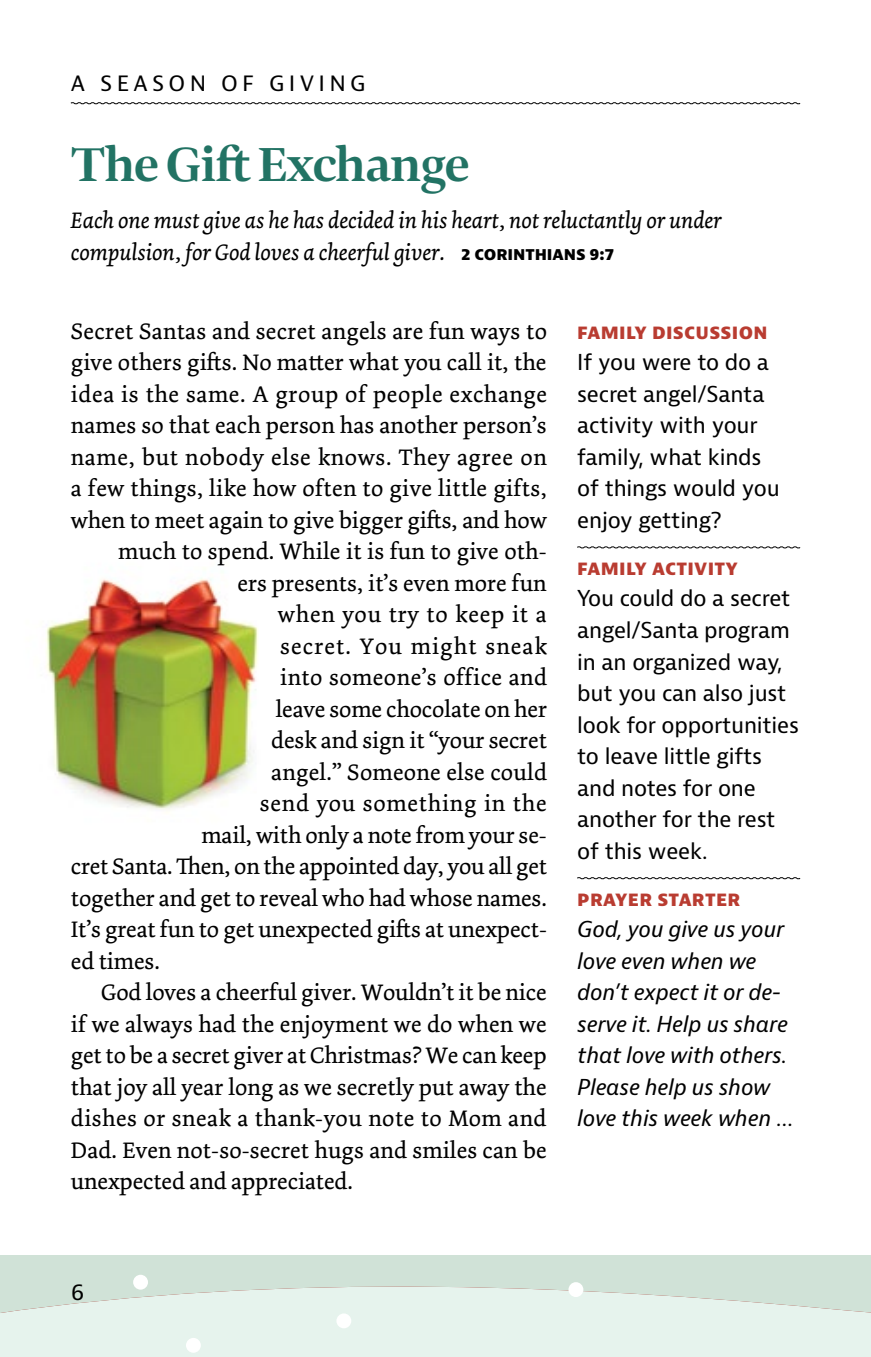
<style>
.page{position:relative;width:871px;height:1357px;background:#fff}
.page>*{position:absolute;margin:0;border:0;box-sizing:border-box;transform-origin:0 0}
.t1{font:700 49.5px "Bennet Display";letter-spacing:-.02em;color:#227364}
.t2{font:23.62px "Dolly Pro";letter-spacing:.005em;color:#000}
.t3{font:italic 23.62px/31.5px "Dolly Pro";letter-spacing:-.005em;color:#000}
.t4{font:23.62px "Dolly Pro";letter-spacing:.025em;color:#000}
.t5{font:23.62px "Dolly Pro";letter-spacing:.03em;color:#000}
.t6{font:23.62px "Dolly Pro";letter-spacing:.045em;color:#000}
.t7{font:22.5px "Bernina Sans";letter-spacing:.19em;color:#000}
.t8{font:21.38px/31.5px "Bernina Sans";letter-spacing:-.01em;color:#000}
.t9{font:italic 21.38px/31.5px "Bernina Sans";letter-spacing:-.01em;color:#000}
.t10{font:800 18px "Bernina Sans";letter-spacing:.015em;color:#b93c31}
.s1{font-family:"Bernina Sans";font-weight:800;font-style:normal;font-size:15.75px}
</style>
<div class="page">
<svg style="left:0;top:1256px;width:871px;height:101px;background:#ddece4"></svg>
<div style="left:568px;top:1282px;width:15px;height:15px;background:#fff;border-radius:50%"></div>
<div style="left:336px;top:1313px;width:15px;height:15px;background:#fff;border-radius:50%"></div>
<div style="left:186px;top:1338px;width:15px;height:15px;background:#fff;border-radius:50%"></div>
<div style="left:133px;top:1275px;width:15px;height:14px;background:#fff;border-radius:50%"></div>
<svg style="left:70px;top:102px;width:731px;height:3px"></svg>
<svg style="left:577px;top:546px;width:224px;height:3px"></svg>
<svg style="left:577px;top:877px;width:224px;height:3px"></svg>
<img style="left:46px;top:578px;width:212px;height:232px">
<p class="t7" style="left:71px;top:68px;width:296px">A SEASON OF GIVING</p>
<h1 class="t1" style="left:71px;top:132px;width:400px">The Gift Exchange</h1>
<p class="t3" style="left:71px;top:205px;width:652px">Each one must give as he has decided in his heart, not reluctantly or under compulsion, for God loves a cheerful giver. <span class="s1">2 CORINTHIANS 9:7</span></p>
<p class="t2" style="left:71px;top:316px;width:477px">Secret Santas and secret angels are fun ways to</p>
<p class="t2" style="left:71px;top:347px;width:477px">give others gifts. No matter what you call it, the</p>
<p class="t4" style="left:71px;top:379px;width:478px">idea is the same. A group of people exchange</p>
<p class="t2" style="left:71px;top:410px;width:477px">names so that each person has another person’s</p>
<p class="t4" style="left:71px;top:442px;width:477px">name, but nobody else knows. They agree on</p>
<p class="t2" style="left:71px;top:473px;width:477px">a few things, like how often to give little gifts,</p>
<p class="t2" style="left:71px;top:505px;width:477px">when to meet again to give bigger gifts, and how</p>
<p class="t2" style="left:118px;top:536px;width:430px">much to spend. While it is fun to give oth-</p>
<p class="t2" style="left:237px;top:568px;width:311px">ers presents, it’s even more fun</p>
<p class="t5" style="left:278px;top:599px;width:270px">when you try to keep it a</p>
<p class="t6" style="left:280px;top:631px;width:268px">secret. You might sneak</p>
<p class="t2" style="left:280px;top:662px;width:268px">into someone’s office and</p>
<p class="t2" style="left:276px;top:694px;width:273px">leave some chocolate on her</p>
<p class="t2" style="left:271px;top:725px;width:277px">desk and sign it “your secret</p>
<p class="t2" style="left:271px;top:757px;width:277px">angel.” Someone else could</p>
<p class="t5" style="left:260px;top:788px;width:288px">send you something in the</p>
<p class="t2" style="left:201px;top:820px;width:347px">mail, with only a note from your se-</p>
<p class="t2" style="left:71px;top:851px;width:477px">cret Santa. Then, on the appointed day, you all get</p>
<p class="t2" style="left:71px;top:883px;width:477px">together and get to reveal who had whose names.</p>
<p class="t2" style="left:71px;top:914px;width:477px">It’s great fun to get unexpected gifts at unexpect-</p>
<p class="t2" style="left:71px;top:946px;width:90px">ed times.</p>
<p class="t2" style="left:101px;top:977px;width:447px">God loves a cheerful giver. Wouldn’t it be nice</p>
<p class="t2" style="left:71px;top:1009px;width:477px">if we always had the enjoyment we do when we</p>
<p class="t2" style="left:71px;top:1040px;width:477px">get to be a secret giver at Christmas? We can keep</p>
<p class="t2" style="left:71px;top:1072px;width:477px">that joy all year long as we secretly put away the</p>
<p class="t2" style="left:71px;top:1103px;width:477px">dishes or sneak a thank-you note to Mom and</p>
<p class="t2" style="left:71px;top:1135px;width:477px">Dad. Even not-so-secret hugs and smiles can be</p>
<p class="t2" style="left:71px;top:1166px;width:283px">unexpected and appreciated.</p>
<p class="t10" style="left:577px;top:320px;width:192px">FAMILY DISCUSSION</p>
<p class="t8" style="left:577px;top:347px;width:204px">If you were to do a secret angel/Santa activity with your family, what kinds of things would you enjoy getting?</p>
<p class="t10" style="left:577px;top:556px;width:162px">FAMILY ACTIVITY</p>
<p class="t8" style="left:577px;top:583px;width:223px">You could do a secret angel/Santa program in an organized way, but you can also just look for opportunities to leave little gifts and notes for one another for the rest of this week.</p>
<p class="t10" style="left:577px;top:887px;width:164px">PRAYER STARTER</p>
<p class="t9" style="left:577px;top:914px;width:219px">God, you give us your love even when we don’t expect it or de&shy;serve it. Help us share that love with others.<br>Please help us show love this week when …</p>
<p class="t7" style="left:71px;top:1276px;width:15px">6</p>
</div>
